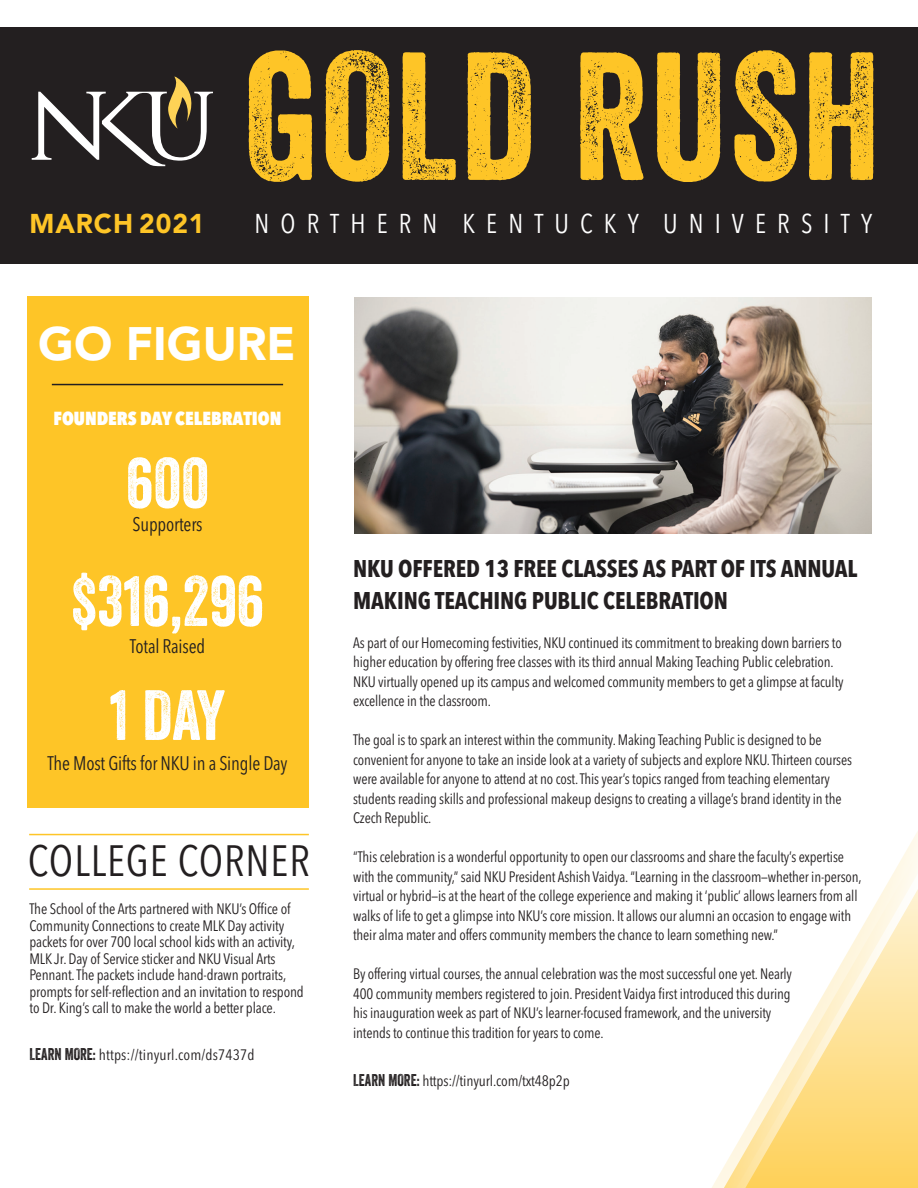
<style>
.page{position:relative;width:918px;height:1188px;background:#fff}
.page>*{position:absolute;margin:0;border:0;box-sizing:border-box;transform-origin:0 0}
.t1{font:176.1px "Veneer";letter-spacing:.01em;color:#fec527}
.t2{font:68.7px "Veneer";color:#fff}
.t3{font:900 46.5px "Avenir LT Std";color:#fff}
.t4{font:condensed 43.5px "Avenir Next LT Pro";letter-spacing:.02em;color:#231f20}
.t5{font:condensed 27px "Avenir Next LT Pro";letter-spacing:.42em;color:#fff}
.t6{font:900 27px "Avenir LT Std";letter-spacing:.035em;color:#fec527}
.t7{font:700 condensed 24px/31.5px "Avenir Next LT Pro";letter-spacing:-.005em;color:#231f20}
.t8{font:condensed 19.5px "Avenir Next LT Pro";letter-spacing:-.01em;color:#231f20;scale:.96 1}
.t9{font:800 condensed 18.75px "Avenir Next LT Pro";color:#fff}
.t10{font:condensed 15px/19.5px "Avenir Next LT Pro";letter-spacing:-.01em;color:#231f20}
.t11{font:condensed 15px "Avenir Next LT Pro";letter-spacing:.01em;color:#231f20}
.s1{font-family:"Veneer";font-stretch:normal;font-size:16.5px}
</style>
<div class="page">
<svg style="left:712px;top:831px;width:206px;height:357px"></svg>
<div style="left:0;top:27px;width:918px;height:236px;background:#231f20"></div>
<svg style="left:32px;top:76px;width:181px;height:90px"></svg>
<hr style="left:29px;top:834px;width:280px;height:1px;background:#fec527">
<hr style="left:29px;top:888px;width:280px;height:2px;background:#fec527">
<div style="left:27px;top:296px;width:282px;height:512px;background:#fec527"></div>
<hr style="left:52px;top:384px;width:231px;height:1px;background:#231f20">
<img style="left:354px;top:298px;width:518px;height:236px">
<h1 class="t1" style="left:245px;top:9px;width:638px">GOLD RUSH</h1>
<h3 class="t6" style="left:29px;top:208px;width:177px">MARCH 2021</h3>
<h3 class="t5" style="left:255px;top:208px;width:619px">NORTHERN KENTUCKY UNIVERSITY</h3>
<h3 class="t3" style="left:38px;top:316px;width:259px">GO FIGURE</h3>
<p class="t9" style="left:54px;top:407px;width:229px">FOUNDERS DAY CELEBRATION</p>
<h2 class="t2" style="left:126px;top:441px;width:85px">600</h2>
<h3 class="t8" style="left:132px;top:513px;width:75px">Supporters</h3>
<h2 class="t2" style="left:71px;top:559px;width:195px">$316,296</h2>
<h3 class="t8" style="left:130px;top:634px;width:80px">Total Raised</h3>
<h2 class="t2" style="left:110px;top:673px;width:117px">1 DAY</h2>
<h3 class="t8" style="left:48px;top:751px;width:252px">The Most Gifts for NKU in a Single Day</h3>
<h3 class="t4" style="left:28px;top:834px;width:284px">COLLEGE CORNER</h3>
<p class="t10" style="left:29px;top:901px;width:276px;line-height:16.5px">The School of the Arts partnered with NKU’s Office of Community Connections to create MLK Day activity packets for over 700 local school kids with an activity, MLK Jr. Day of Service sticker and NKU Visual Arts Pennant. The packets include hand-drawn portraits, prompts for self-reflection and an invitation to respond to Dr. King’s call to make the world a better place.</p>
<p class="t11" style="left:29px;top:1045px;width:227px"><span class="s1">LEARN MORE:</span> https://tinyurl.com/ds7437d</p>
<h3 class="t7" style="left:353px;top:553px;width:506px">NKU OFFERED 13 FREE CLASSES AS PART OF ITS ANNUAL<br>MAKING TEACHING PUBLIC CELEBRATION</h3>
<p class="t10" style="left:353px;top:633px;width:492px">As part of our Homecoming festivities, NKU continued its commitment to breaking down barriers to higher education by offering free classes with its third annual Making Teaching Public celebration.<br>NKU virtually opened up its campus and welcomed community members to get a glimpse at faculty excellence in the classroom.</p>
<p class="t10" style="left:353px;top:730px;width:500px">The goal is to spark an interest within the community. Making Teaching Public is designed to be convenient for anyone to take an inside look at a variety of subjects and explore NKU. Thirteen courses were available for anyone to attend at no cost. This year’s topics ranged from teaching elementary students reading skills and professional makeup designs to creating a village’s brand identity in the Czech Republic.</p>
<p class="t10" style="left:353px;top:847px;width:510px">“This celebration is a wonderful opportunity to open our classrooms and share the faculty’s expertise with the community,” said NKU President Ashish Vaidya. “Learning in the classroom—whether in-person, virtual or hybrid—is at the heart of the college experience and making it ‘public’ allows learners from all walks of life to get a glimpse into NKU’s core mission. It allows our alumni an occasion to engage with their alma mater and offers community members the chance to learn something new.”</p>
<p class="t10" style="left:353px;top:964px;width:440px">By offering virtual courses, the annual celebration was the most successful one yet. Nearly 400 community members registered to join. President Vaidya first introduced this during his inauguration week as part of NKU’s learner-focused framework, and the university intends to continue this tradition for years to come.</p>
<p class="t10" style="left:353px;top:1071px;width:218px"><span class="s1">LEARN MORE:</span> https://tinyurl.com/txt48p2p</p>
</div>
